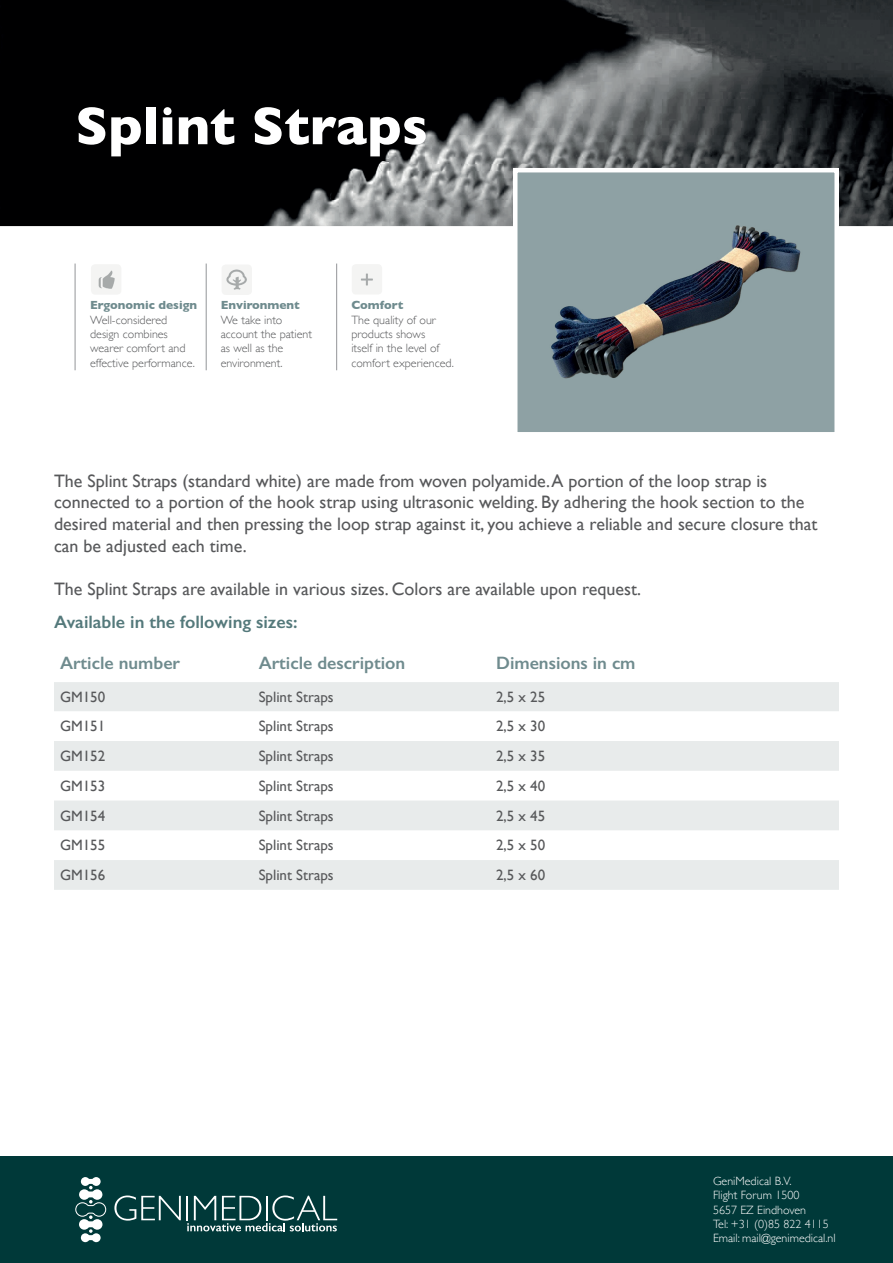
<style>
.page{position:relative;width:893px;height:1263px;background:#fff}
.page>*{position:absolute;margin:0;border:0;box-sizing:border-box;transform-origin:0 0}
.t1{font:700 54px "Gill Sans";color:#fff}
.t2{font:18px/21.6px "Gill Sans";color:#57585a}
.t3{font:600 18px "Gill Sans";color:#6f8b8e}
.t4{font:600 18px "Gill Sans";color:#54797b}
.t5{font:15px "Gill Sans";color:#57585a}
.t6{font:300 12px/14.4px "Gill Sans";color:#57585a}
.t7{font:300 12px/14.4px "Gill Sans";color:#fff}
.t8{font:700 12px "Gill Sans";color:#6f8b8e}
</style>
<div class="page">
<img style="left:0;top:0;width:893px;height:226px">
<div style="left:0;top:1156px;width:893px;height:107px;background:#003939"></div>
<svg style="left:75px;top:1177px;width:31px;height:65px"></svg>
<svg style="left:114px;top:1195px;width:67px;height:25px"></svg>
<hr style="left:186px;top:1196px;width:2px;height:24px;background:#fff">
<svg style="left:187px;top:1195px;width:150px;height:36px"></svg>
<div style="left:515px;top:170px;width:322px;height:264px;background:#8ea1a4"></div>
<img style="left:551px;top:225px;width:250px;height:154px">
<div style="left:513px;top:168px;width:326px;height:268px;border:4px solid #fff"></div>
<img style="left:91px;top:265px;width:30px;height:29px">
<img style="left:222px;top:265px;width:30px;height:30px">
<img style="left:352px;top:264px;width:30px;height:30px">
<hr style="left:75px;top:264px;width:1px;height:106px;background:#939598">
<hr style="left:206px;top:264px;width:1px;height:106px;background:#939598">
<hr style="left:336px;top:264px;width:1px;height:106px;background:#939598">
<svg style="left:54px;top:682px;width:785px;height:208px;fill:#e8ebeb"></svg>
<h1 class="t1" style="left:75px;top:83px;width:354px">Splint Straps</h1>
<p class="t8" style="left:90px;top:295px;width:108px">Ergonomic design</p>
<p class="t6" style="left:90px;top:312px;width:106px">Well-considered design combines wearer comfort and effective performance.</p>
<p class="t8" style="left:221px;top:295px;width:81px">Environment</p>
<p class="t6" style="left:221px;top:312px;width:93px">We take into account the patient as well as the environment.</p>
<p class="t8" style="left:351px;top:295px;width:53px">Comfort</p>
<p class="t6" style="left:351px;top:312px;width:104px">The quality of our products shows<br>itself in the level of comfort experienced.</p>
<p class="t2" style="left:54px;top:470px;width:765px">The Splint Straps (standard white) are made from woven polyamide. A portion of the loop strap is connected to a portion of the hook strap using ultrasonic welding. By adhering the hook section to the desired material and then pressing the loop strap against it, you achieve a reliable and secure closure that can be adjusted each time.</p>
<p class="t2" style="left:54px;top:578px;width:589px">The Splint Straps are available in various sizes. Colors are available upon request.</p>
<p class="t4" style="left:54px;top:611px;width:245px">Available in the following sizes:</p>
<p class="t3" style="left:60px;top:652px;width:122px">Article number</p>
<p class="t3" style="left:259px;top:652px;width:148px">Article description</p>
<p class="t3" style="left:496px;top:652px;width:141px">Dimensions in cm</p>
<p class="t5" style="left:60px;top:688px;width:47px">GM150</p>
<p class="t5" style="left:259px;top:688px;width:76px">Splint Straps</p>
<p class="t5" style="left:496px;top:688px;width:51px">2,5 x 25</p>
<p class="t5" style="left:60px;top:717px;width:47px">GM151</p>
<p class="t5" style="left:259px;top:717px;width:76px">Splint Straps</p>
<p class="t5" style="left:496px;top:717px;width:51px">2,5 x 30</p>
<p class="t5" style="left:60px;top:747px;width:47px">GM152</p>
<p class="t5" style="left:259px;top:747px;width:76px">Splint Straps</p>
<p class="t5" style="left:496px;top:747px;width:51px">2,5 x 35</p>
<p class="t5" style="left:60px;top:777px;width:47px">GM153</p>
<p class="t5" style="left:259px;top:777px;width:76px">Splint Straps</p>
<p class="t5" style="left:496px;top:777px;width:51px">2,5 x 40</p>
<p class="t5" style="left:60px;top:807px;width:47px">GM154</p>
<p class="t5" style="left:259px;top:807px;width:76px">Splint Straps</p>
<p class="t5" style="left:496px;top:807px;width:51px">2,5 x 45</p>
<p class="t5" style="left:60px;top:836px;width:47px">GM155</p>
<p class="t5" style="left:259px;top:836px;width:76px">Splint Straps</p>
<p class="t5" style="left:496px;top:836px;width:51px">2,5 x 50</p>
<p class="t5" style="left:60px;top:866px;width:47px">GM156</p>
<p class="t5" style="left:259px;top:866px;width:76px">Splint Straps</p>
<p class="t5" style="left:496px;top:866px;width:51px">2,5 x 60</p>
<p class="t7" style="left:713px;top:1173px;width:124px">GeniMedical B.V.<br>Flight Forum 1500<br>5657 EZ Eindhoven<br>Tel: +31 (0)85 822 4115<br>Email: mail@genimedical.nl</p>
</div>
